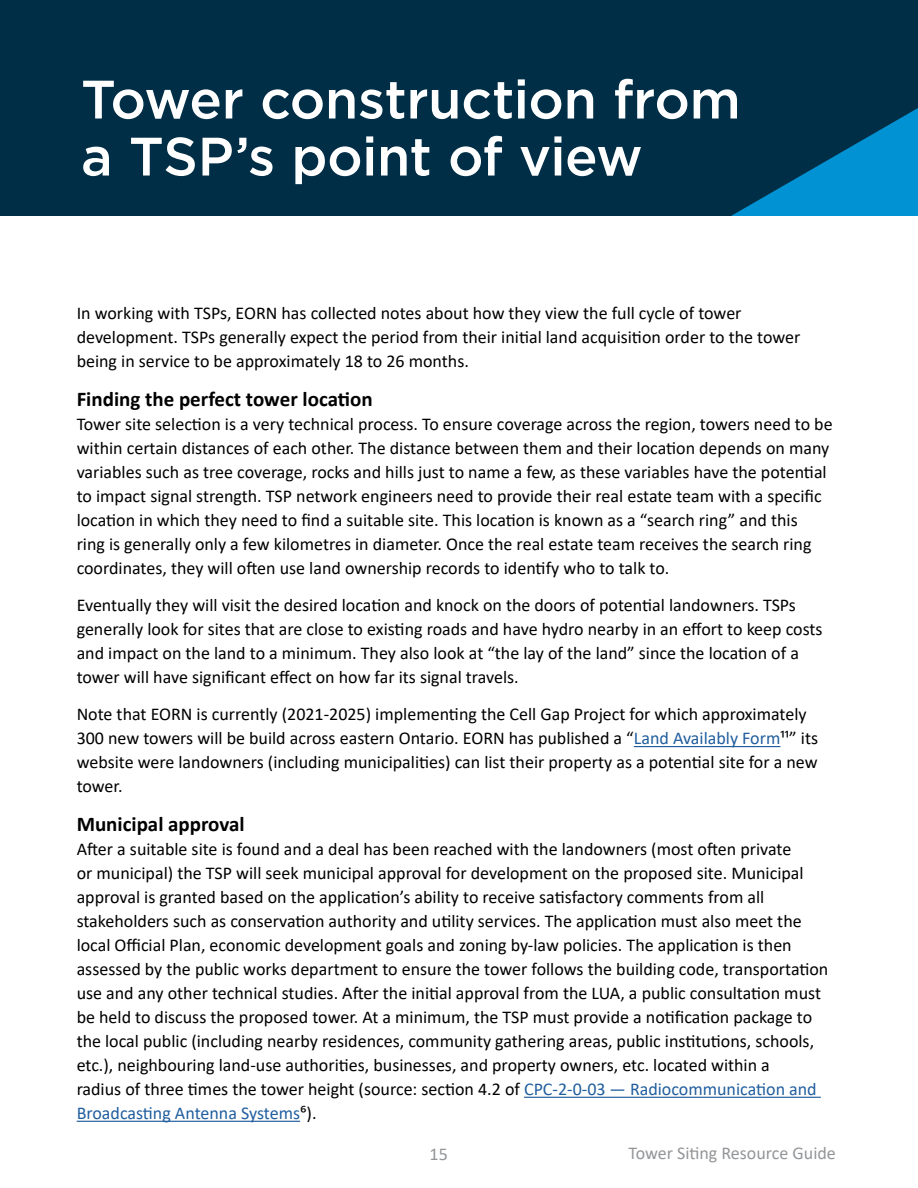
<style>
.page{position:relative;width:918px;height:1188px;background:#fff}
.page>*{position:absolute;margin:0;border:0;box-sizing:border-box;transform-origin:0 0}
.t1{font:500 54px/57px "Gotham";letter-spacing:-.01em;color:#fff}
.t2{font:700 21px "Calibri";color:#000}
.t3{font:18px/24px "Calibri";color:#000}
.t4{font:18px "Calibri";color:#939598}
.s1{color:#215e9e}
</style>
<div class="page">
<div style="left:0;top:0;width:918px;height:216px;background:#002e46"></div>
<svg style="left:731px;top:108px;width:187px;height:108px"></svg>
<hr style="left:634px;top:746px;width:146px;height:1px;background:#215e9e">
<hr style="left:524px;top:1097px;width:297px;height:1px;background:#215e9e">
<hr style="left:77px;top:1121px;width:223px;height:1px;background:#215e9e">
<h1 class="t1" style="left:81px;top:70px;width:661px">Tower construction from a TSP’s point of view</h1>
<p class="t3" style="left:77px;top:300px;width:725px">In working with TSPs, EORN has collected notes about how they view the full cycle of tower development. TSPs generally expect the period from their initial land acquisition order to the tower being in service to be approximately 18 to 26 months.</p>
<p class="t2" style="left:77px;top:384px;width:298px">Finding the perfect tower location</p>
<p class="t3" style="left:77px;top:411px;width:757px">Tower site selection is a very technical process. To ensure coverage across the region, towers need to be within certain distances of each other. The distance between them and their location depends on many variables such as tree coverage, rocks and hills just to name a few, as these variables have the potential to impact signal strength. TSP network engineers need to provide their real estate team with a specific location in which they need to find a suitable site. This location is known as a “search ring” and this<br>ring is generally only a few kilometres in diameter. Once the real estate team receives the search ring coordinates, they will often use land ownership records to identify who to talk to.</p>
<p class="t3" style="left:77px;top:593px;width:747px">Eventually they will visit the desired location and knock on the doors of potential landowners. TSPs generally look for sites that are close to existing roads and have hydro nearby in an effort to keep costs and impact on the land to a minimum. They also look at “the lay of the land” since the location of a tower will have significant effect on how far its signal travels.</p>
<p class="t3" style="left:77px;top:702px;width:743px">Note that EORN is currently (2021-2025) implementing the Cell Gap Project for which approximately 300 new towers will be build across eastern Ontario. EORN has published a “<span class="s1">Land Availably Form</span>¹¹” its website were landowners (including municipalities) can list their property as a potential site for a new tower.</p>
<p class="t2" style="left:77px;top:809px;width:170px">Municipal approval</p>
<p class="t3" style="left:77px;top:837px;width:753px">After a suitable site is found and a deal has been reached with the landowners (most often private<br>or municipal) the TSP will seek municipal approval for development on the proposed site. Municipal approval is granted based on the application’s ability to receive satisfactory comments from all stakeholders such as conservation authority and utility services. The application must also meet the local Official Plan, economic development goals and zoning by-law policies. The application is then assessed by the public works department to ensure the tower follows the building code, transportation use and any other technical studies. After the initial approval from the LUA, a public consultation must be held to discuss the proposed tower. At a minimum, the TSP must provide a notification package to the local public (including nearby residences, community gathering areas, public institutions, schools, etc.), neighbouring land-use authorities, businesses, and property owners, etc. located within a<br>radius of three times the tower height (source: section 4.2 of <span class="s1">CPC-2-0-03 — Radiocommunication and Broadcasting Antenna Systems</span>⁶).</p>
<p class="t4" style="left:430px;top:1141px;width:20px">15</p>
<p class="t4" style="left:628px;top:1140px;width:209px">Tower Siting Resource Guide</p>
</div>
